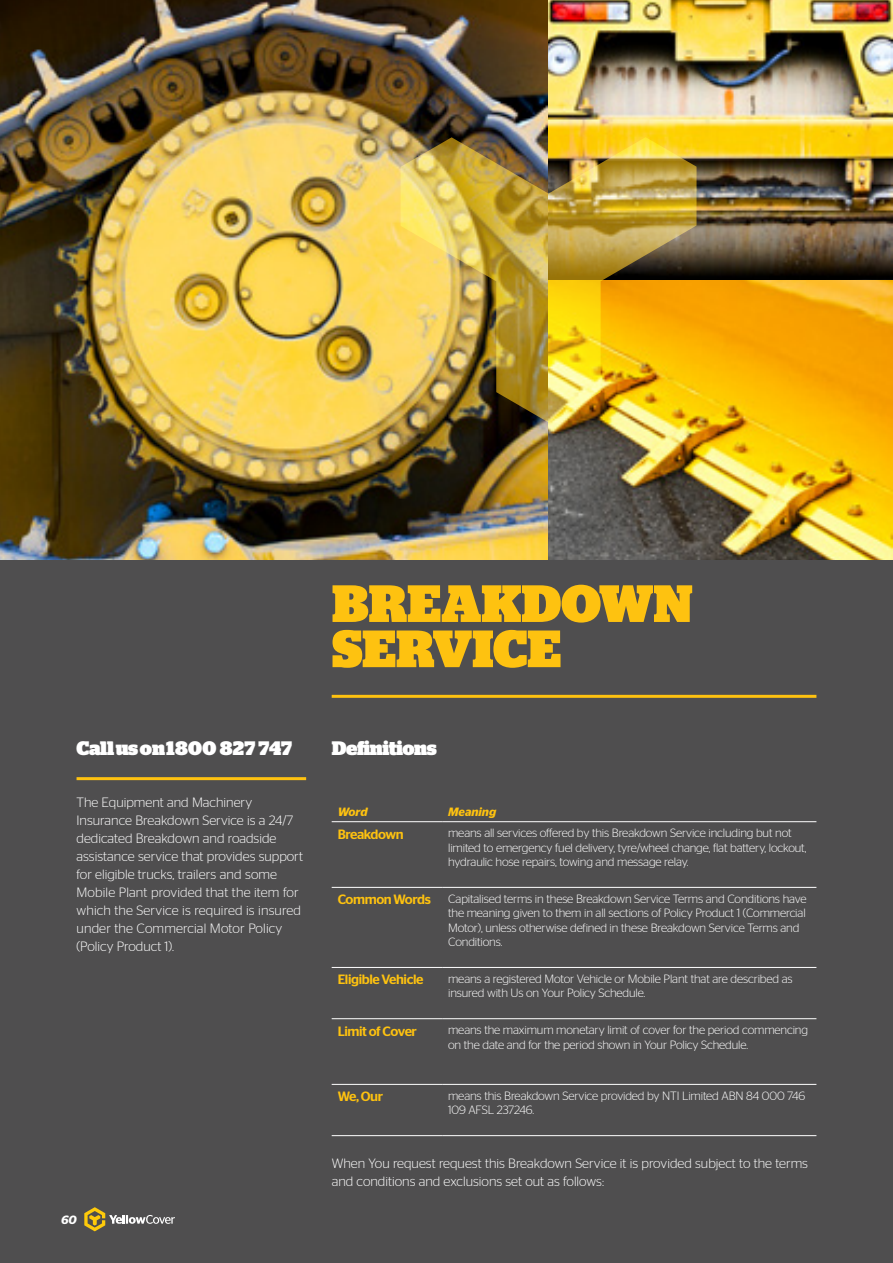
<style>
.page{position:relative;width:893px;height:1263px;background:#4f4e4f}
.page>*{position:absolute;margin:0;border:0;box-sizing:border-box;transform-origin:0 0}
.t1{font:900 52.35px/45.2px "Stag";letter-spacing:.005em;color:#fec210}
.t2{font:900 19.5px "Stag";letter-spacing:.005em;color:#fff}
.t3{font:900 19.5px "Stag";letter-spacing:-.02em;color:#fff}
.t4{font:300 13.5px/18px "Stag Sans";color:#fff}
.t5{font:500 13.5px "Stag Sans";letter-spacing:-.03em;color:#fec210}
.t6{font:300 12px/14.4px "Stag Sans";letter-spacing:-.01em;color:#fff}
.t7{font:italic 600 12px "Stag Sans";color:#fec210}
.t8{font:italic 600 12px "Stag Sans";color:#fff}
</style>
<div class="page">
<img style="left:0;top:0;width:548px;height:559px">
<img style="left:548px;top:280px;width:345px;height:279px">
<img style="left:548px;top:0;width:345px;height:280px">
<img style="left:401px;top:137px;width:295px;height:285px">
<svg style="left:84px;top:1207px;width:91px;height:24px"></svg>
<hr style="left:77px;top:777px;width:229px;height:3px;background:#fec210">
<hr style="left:332px;top:695px;width:484px;height:3px;background:#fec210">
<hr style="left:332px;top:821px;width:110px;height:1px;background:#fff">
<hr style="left:442px;top:821px;width:374px;height:1px;background:#fff">
<hr style="left:332px;top:967px;width:110px;height:1px;background:#fff">
<hr style="left:442px;top:967px;width:374px;height:1px;background:#fff">
<hr style="left:332px;top:1018px;width:110px;height:1px;background:#fff">
<hr style="left:442px;top:1018px;width:374px;height:1px;background:#fff">
<hr style="left:332px;top:1084px;width:110px;height:1px;background:#fff">
<hr style="left:442px;top:1084px;width:374px;height:1px;background:#fff">
<hr style="left:332px;top:887px;width:110px;height:1px;background:#fff">
<hr style="left:442px;top:887px;width:374px;height:1px;background:#fff">
<hr style="left:332px;top:1135px;width:110px;height:1px;background:#fff">
<hr style="left:442px;top:1135px;width:374px;height:1px;background:#fff">
<p class="t1" style="left:332px;top:581px;width:362px">BREAKDOWN<br>SERVICE</p>
<p class="t2" style="left:77px;top:736px;width:217px">Call us on 1800 827 747</p>
<p class="t3" style="left:332px;top:736px;width:107px">Definitions</p>
<p class="t4" style="left:77px;top:793px;width:228px">The Equipment and Machinery Insurance Breakdown Service is a 24/7 dedicated Breakdown and roadside assistance service that provides support for eligible trucks, trailers and some Mobile Plant provided that the item for which the Service is required is insured under the Commercial Motor Policy (Policy Product 1).</p>
<p class="t8" style="left:61px;top:1212px;width:17px">60</p>
<p class="t7" style="left:338px;top:804px;width:32px">Word</p>
<p class="t7" style="left:448px;top:804px;width:50px">Meaning</p>
<p class="t5" style="left:338px;top:826px;width:68px">Breakdown</p>
<p class="t6" style="left:448px;top:826px;width:360px">means all services offered by this Breakdown Service including but not limited to emergency fuel delivery, tyre/wheel change, flat battery, lockout, hydraulic hose repairs, towing and message relay.</p>
<p class="t5" style="left:338px;top:892px;width:95px">Common Words</p>
<p class="t6" style="left:448px;top:891px;width:360px">Capitalised terms in these Breakdown Service Terms and Conditions have the meaning given to them in all sections of Policy Product 1 (Commercial Motor), unless otherwise defined in these Breakdown Service Terms and Conditions.</p>
<p class="t5" style="left:338px;top:972px;width:87px">Eligible Vehicle</p>
<p class="t6" style="left:448px;top:971px;width:346px">means a registered Motor Vehicle or Mobile Plant that are described as insured with Us on Your Policy Schedule.</p>
<p class="t5" style="left:338px;top:1023px;width:81px">Limit of Cover</p>
<p class="t6" style="left:448px;top:1023px;width:361px">means the maximum monetary limit of cover for the period commencing on the date and for the period shown in Your Policy Schedule.</p>
<p class="t5" style="left:338px;top:1089px;width:47px">We, Our</p>
<p class="t6" style="left:448px;top:1088px;width:359px">means this Breakdown Service provided by NTI Limited ABN 84 000 746<br>109 AFSL 237246.</p>
<p class="t4" style="left:332px;top:1154px;width:478px">When You request request this Breakdown Service it is provided subject to the terms and conditions and exclusions set out as follows:</p>
</div>
